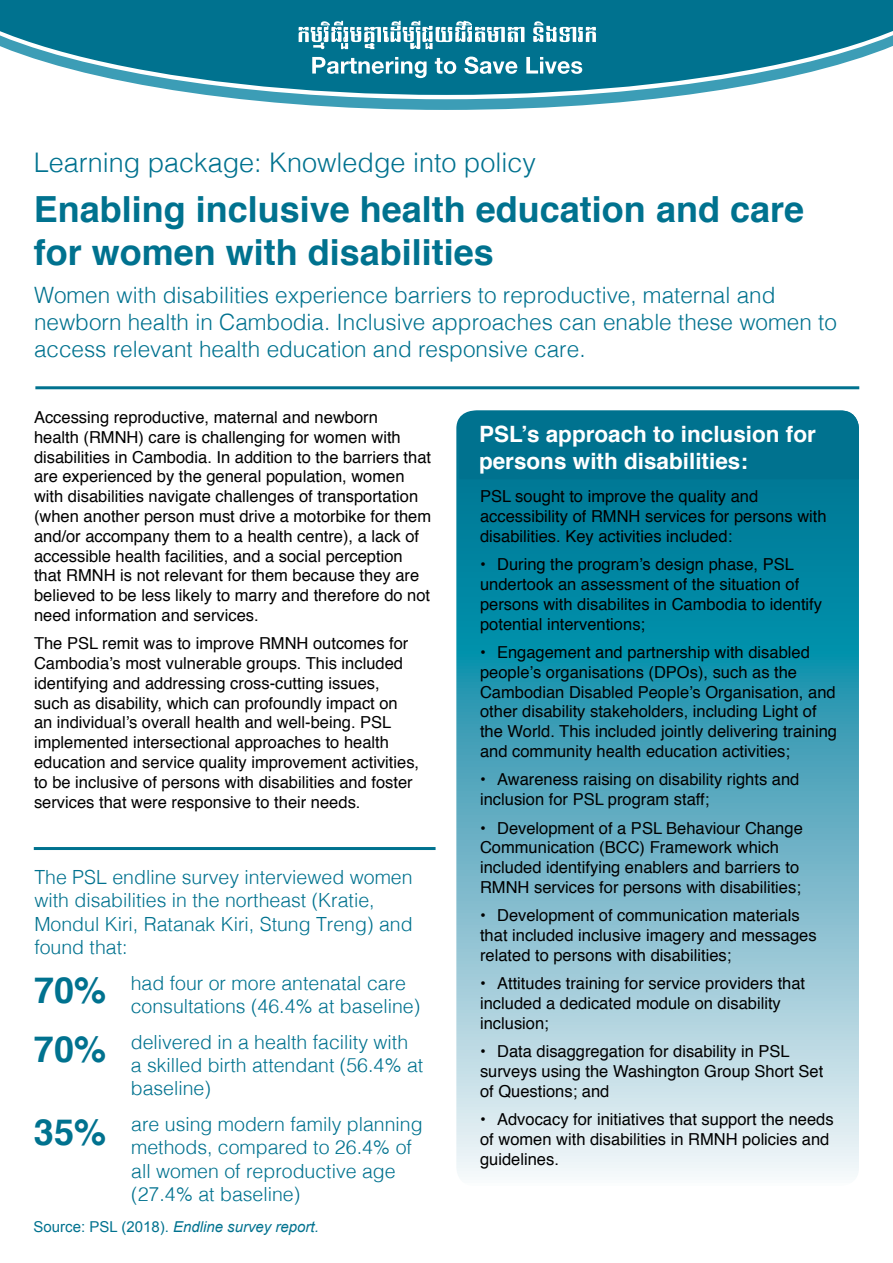
<style>
.page{position:relative;width:893px;height:1263px;background:#fff}
.page>*{position:absolute;margin:0;border:0;box-sizing:border-box;transform-origin:0 0}
.t1{font:700 36px/43.2px "Helvetica";color:#00728f}
.t2{font:300 27px "Helvetica";color:#00728f}
.t3{font:300 22.5px/27px "Helvetica";color:#00728f}
.t4{font:700 22.5px/27px "Helvetica";color:#fff}
.t5{font:300 19.5px/23.4px "Helvetica";color:#00728f}
.t6{font:16.5px/19.8px "Helvetica";color:#000}
.t7{font:italic 15px "Arial";color:#00728f}
.s1{font-weight:700;font-size:36px}
.s2{font-style:normal}
</style>
<div class="page">
<hr style="left:35px;top:386px;width:824px;height:3px;background:#00728f">
<svg style="left:456px;top:418px;width:403px;height:759px;background:#65b1c4"></svg>
<div style="left:459px;top:411px;width:400px;height:68px;background:#00728f"></div>
<hr style="left:34px;top:847px;width:402px;height:3px;background:#00728f">
<div style="left:0;top:0;width:893px;height:18px;background:#00728f"></div>
<svg style="left:0;top:18px;width:893px;height:92px;fill:#00728f"></svg>
<svg style="left:312px;top:57px;width:270px;height:21px"></svg>
<svg style="left:299px;top:21px;width:297px;height:28px"></svg>
<h2 class="t2" style="left:34px;top:140px;width:504px">Learning package: Knowledge into policy</h2>
<h1 class="t1" style="left:34px;top:188px;width:772px">Enabling inclusive health education and care for women with disabilities</h1>
<h3 class="t3" style="left:34px;top:279px;width:804px">Women with disabilities experience barriers to reproductive, maternal and newborn health in Cambodia. Inclusive approaches can enable these women to access relevant health education and responsive care.</h3>
<p class="t6" style="left:34px;top:408px;width:399px">Accessing reproductive, maternal and newborn<br>health (RMNH) care is challenging for women with disabilities in Cambodia. In addition to the barriers that are experienced by the general population, women with disabilities navigate challenges of transportation (when another person must drive a motorbike for them and/or accompany them to a health centre), a lack of accessible health facilities, and a social perception that RMNH is not relevant for them because they are believed to be less likely to marry and therefore do not need information and services.</p>
<p class="t6" style="left:34px;top:634px;width:387px">The PSL remit was to improve RMNH outcomes for Cambodia’s most vulnerable groups. This included identifying and addressing cross-cutting issues,<br>such as disability, which can profoundly impact on an individual’s overall health and well-being. PSL implemented intersectional approaches to health education and service quality improvement activities, to be inclusive of persons with disabilities and foster services that were responsive to their needs.</p>
<p class="t5" style="left:34px;top:864px;width:380px">The PSL endline survey interviewed women with disabilities in the northeast (Kratie, Mondul Kiri, Ratanak Kiri, Stung Treng) and found that:</p>
<p class="t5" style="left:131px;top:970px;width:291px;text-indent:-97px"><span class="s1">70%</span> had four or more antenatal care consultations (46.4% at baseline)</p>
<p class="t5" style="left:131px;top:1028px;width:294px;text-indent:-97px"><span class="s1">70%</span> delivered in a health facility with a skilled birth attendant (56.4% at baseline)</p>
<p class="t5" style="left:131px;top:1111px;width:293px;text-indent:-97px"><span class="s1">35%</span> are using modern family planning methods, compared to 26.4% of all women of reproductive age (27.4% at baseline)</p>
<p class="t7" style="left:34px;top:1217px;width:287px"><span class="s2">Source: PSL (2018).</span> Endline survey report.</p>
<h3 class="t4" style="left:479px;top:420px;width:338px">PSL’s approach to inclusion for persons with disabilities:</h3>
<p class="t6" style="left:480px;top:487px;width:348px">PSL sought to improve the quality and accessibility of RMNH services for persons with disabilities. Key activities included:</p>
<p class="t6" style="left:480px;top:555px;width:344px">• During the program’s design phase, PSL undertook an assessment of the situation of persons with disabilites in Cambodia to identify potential interventions;</p>
<p class="t6" style="left:480px;top:643px;width:359px">• Engagement and partnership with disabled people’s organisations (DPOs), such as the Cambodian Disabled People’s Organisation, and other disability stakeholders, including Light of the World. This included jointly delivering training and community health education activities;</p>
<p class="t6" style="left:480px;top:770px;width:321px">• Awareness raising on disability rights and inclusion for PSL program staff;</p>
<p class="t6" style="left:480px;top:818px;width:324px">• Development of a PSL Behaviour Change Communication (BCC) Framework which included identifying enablers and barriers to RMNH services for persons with disabilities;</p>
<p class="t6" style="left:480px;top:906px;width:338px">• Development of communication materials that included inclusive imagery and messages related to persons with disabilities;</p>
<p class="t6" style="left:480px;top:974px;width:327px">• Attitudes training for service providers that included a dedicated module on disability inclusion;</p>
<p class="t6" style="left:480px;top:1042px;width:345px">• Data disaggregation for disability in PSL surveys using the Washington Group Short Set of Questions; and</p>
<p class="t6" style="left:480px;top:1110px;width:355px">• Advocacy for initiatives that support the needs of women with disabilities in RMNH policies and guidelines.</p>
</div>
